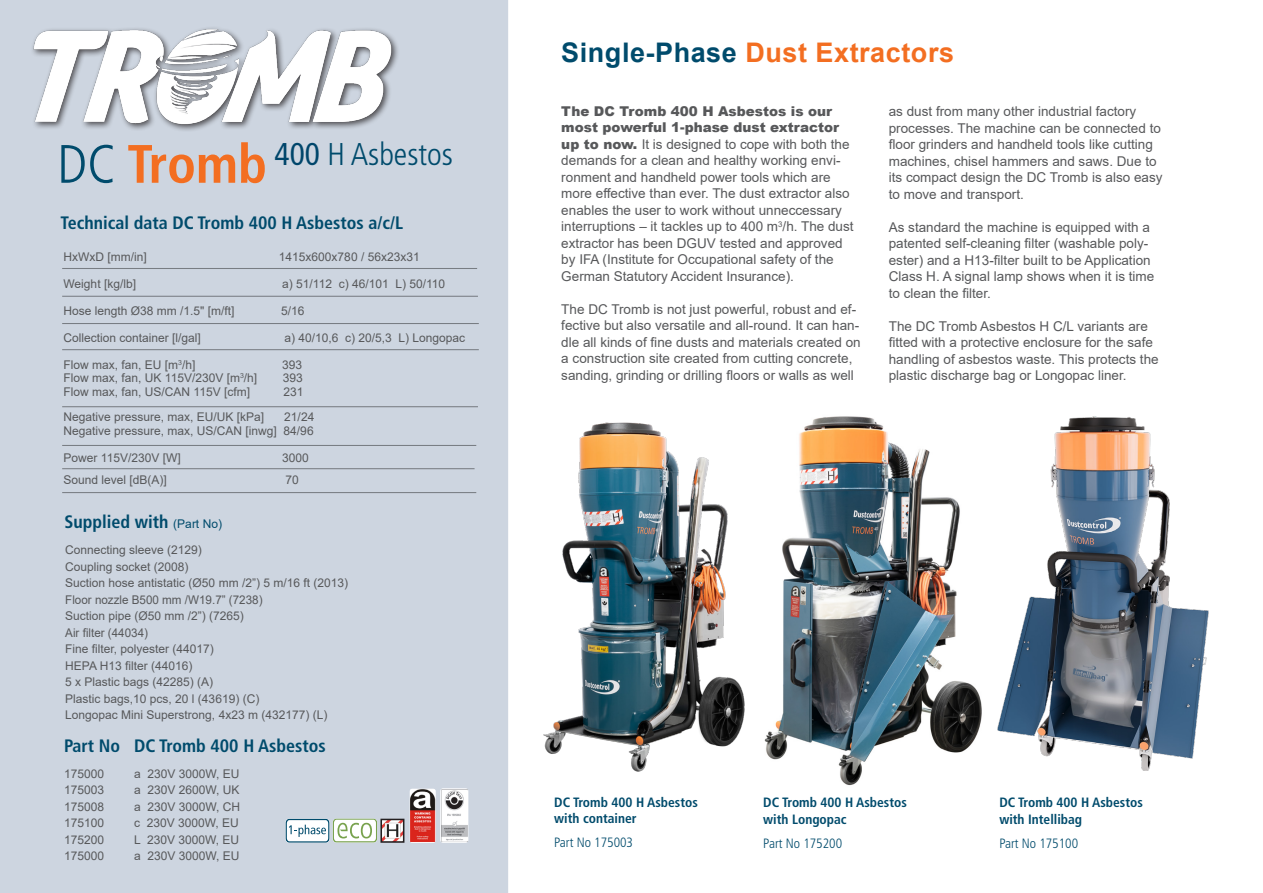
<style>
.page{position:relative;width:1263px;height:893px;background:#fff}
.page>*{position:absolute;margin:0;border:0;box-sizing:border-box;transform-origin:0 0}
.t1{font:300 condensed 31.5px "Frutiger LT Pro";color:#004b6c}
.t2{font:700 27px "Arial";letter-spacing:.02em;color:#f36e21}
.t3{font:700 condensed 18px "Frutiger LT Pro";color:#004b6c}
.t4{font:13.5px/16.5px "Arial";color:#57585a}
.t5{font:700 condensed 13.5px/16.2px "Frutiger LT Pro";color:#004b6c}
.t6{font:300 condensed 13.5px "Frutiger LT Pro";color:#004b6c}
.t7{font:12px/13.5px "Arial";color:#57585a;text-align:right}
.s1{font-size:54px}
.s2{font-weight:700;font-size:54px;color:#f36e21}
.s3{font-weight:400;color:#00466b}
.s4{font-family:"Arial";font-weight:400;font-stretch:normal;font-size:12px}
.s5{color:#004b6c}
.s6{font-weight:900}
</style>
<div class="page">
<img style="left:543px;top:422px;width:202px;height:350px">
<div style="left:0;top:0;width:508px;height:893px;background:#cdd5e0"></div>
<hr style="left:62px;top:268px;width:415px;height:1px;background:#787d83">
<hr style="left:62px;top:296px;width:416px;height:1px;background:#787d83">
<hr style="left:62px;top:323px;width:417px;height:1px;background:#787d83">
<hr style="left:62px;top:349px;width:417px;height:1px;background:#787d83">
<hr style="left:62px;top:406px;width:416px;height:1px;background:#787d83">
<hr style="left:62px;top:445px;width:414px;height:1px;background:#787d83">
<hr style="left:62px;top:468px;width:413px;height:1px;background:#787d83">
<hr style="left:62px;top:492px;width:414px;height:1px;background:#787d83">
<img style="left:16px;top:0;width:394px;height:133px">
<svg style="left:440px;top:788px;width:28px;height:55px"></svg>
<img style="left:442px;top:790px;width:25px;height:51px">
<svg style="left:410px;top:789px;width:26px;height:54px"></svg>
<img style="left:410px;top:789px;width:25px;height:53px">
<img style="left:383px;top:822px;width:18px;height:18px">
<div style="left:380px;top:819px;width:24px;height:24px;border:2px solid #231f20"></div>
<svg style="left:285px;top:819px;width:92px;height:24px"></svg>
<img style="left:764px;top:416px;width:218px;height:370px">
<img style="left:997px;top:416px;width:212px;height:355px">
<p class="t1" style="left:57px;top:136px;width:397px"><span class="s1">DC</span> <span class="s2">Tromb</span> <span class="s3">400</span> H Asbestos</p>
<p class="t3" style="left:61px;top:212px;width:344px">Technical data DC Tromb 400 H Asbestos a/c/L</p>
<p class="t7" style="left:64px;top:250px;width:85px">HxWxD [mm/in]</p>
<p class="t7" style="left:279px;top:250px;width:142px">1415x600x780 / 56x23x31</p>
<p class="t7" style="left:64px;top:277px;width:74px">Weight [kg/lb]</p>
<p class="t7" style="left:282px;top:277px;width:164px">a) 51/112 c) 46/101 L) 50/110</p>
<p class="t7" style="left:64px;top:304px;width:172px">Hose length Ø38 mm /1.5" [m/ft]</p>
<p class="t7" style="left:281px;top:304px;width:25px">5/16</p>
<p class="t7" style="left:64px;top:331px;width:139px">Collection container [l/gal]</p>
<p class="t7" style="left:284px;top:331px;width:182px">a) 40/10,6 c) 20/5,3 L) Longopac</p>
<p class="t7" style="left:64px;top:358px;width:133px">Flow max, fan, EU [m<sup>3</sup>/h]</p>
<p class="t7" style="left:282px;top:358px;width:22px">393</p>
<p class="t7" style="left:64px;top:371px;width:195px">Flow max, fan, UK 115V/230V [m<sup>3</sup>/h]</p>
<p class="t7" style="left:283px;top:371px;width:22px">393</p>
<p class="t7" style="left:64px;top:385px;width:188px">Flow max, fan, US/CAN 115V [cfm]</p>
<p class="t7" style="left:283px;top:385px;width:22px">231</p>
<p class="t7" style="left:64px;top:410px;width:202px">Negative pressure, max, EU/UK [kPa]</p>
<p class="t7" style="left:64px;top:410px;width:252px">21/24<br>Negative pressure, max, US/CAN [inwg] 84/96</p>
<p class="t7" style="left:64px;top:451px;width:119px">Power 115V/230V [W]</p>
<p class="t7" style="left:282px;top:451px;width:28px">3000</p>
<p class="t7" style="left:64px;top:473px;width:105px">Sound level [dB(A)]</p>
<p class="t7" style="left:286px;top:473px;width:15px">70</p>
<p class="t3" style="left:65px;top:511px;width:159px">Supplied with <span class="s4">(Part No)</span></p>
<p class="t7" style="left:65px;top:543px;width:138px">Connecting sleeve (2129)</p>
<p class="t7" style="left:65px;top:559px;width:125px">Coupling socket (2008)</p>
<p class="t7" style="left:65px;top:576px;width:284px">Suction hose antistatic (Ø50 mm /2”) 5 m/16 ft (2013)</p>
<p class="t7" style="left:65px;top:592px;width:199px">Floor nozzle B500 mm /W19.7” (7238)</p>
<p class="t7" style="left:65px;top:609px;width:180px">Suction pipe (Ø50 mm /2”) (7265)</p>
<p class="t7" style="left:65px;top:625px;width:84px">Air filter (44034)</p>
<p class="t7" style="left:65px;top:642px;width:150px">Fine filter, polyester (44017)</p>
<p class="t7" style="left:65px;top:658px;width:129px">HEPA H13 filter (44016)</p>
<p class="t7" style="left:65px;top:675px;width:150px">5 x Plastic bags (42285) (A)</p>
<p class="t7" style="left:65px;top:691px;width:196px">Plastic bags,10 pcs, 20 l (43619) (C)</p>
<p class="t7" style="left:65px;top:708px;width:264px">Longopac Mini Superstrong, 4x23 m (432177) (L)</p>
<p class="t3" style="left:64px;top:735px;width:263px">Part No DC Tromb 400 H Asbestos</p>
<p class="t7" style="left:64px;top:766px;width:42px">175000</p>
<p class="t7" style="left:134px;top:766px;width:107px">a 230V 3000W, EU</p>
<p class="t7" style="left:64px;top:783px;width:42px">175003</p>
<p class="t7" style="left:134px;top:783px;width:107px">a 230V 2600W, UK</p>
<p class="t7" style="left:64px;top:799px;width:42px">175008</p>
<p class="t7" style="left:134px;top:799px;width:108px">a 230V 3000W, CH</p>
<p class="t7" style="left:64px;top:816px;width:42px">175100</p>
<p class="t7" style="left:134px;top:816px;width:106px">c 230V 3000W, EU</p>
<p class="t7" style="left:64px;top:832px;width:42px">175200</p>
<p class="t7" style="left:134px;top:832px;width:106px">L 230V 3000W, EU</p>
<p class="t7" style="left:64px;top:849px;width:42px">175000</p>
<p class="t7" style="left:134px;top:849px;width:107px">a 230V 3000W, EU</p>
<p class="t2" style="left:561px;top:34px;width:394px"><span class="s5">Single-Phase</span> Dust Extractors</p>
<p class="t4" style="left:561px;top:103px;width:294px"><span class="s6">The DC Tromb 400 H Asbestos is our most powerful 1-phase dust extractor up to now.</span> It is designed to cope with both the demands for a clean and healthy working envi&shy;ronment and handheld power tools which are more effective than ever. The dust extractor also enables the user to work without unneccessary interruptions – it tackles up to 400 m<sup>3</sup>/h. The dust extractor has been DGUV tested and approved by IFA (Institute for Occupational safety of the German Statutory Accident Insurance).</p>
<p class="t4" style="left:561px;top:301px;width:301px">The DC Tromb is not just powerful, robust and ef&shy;fective but also versatile and all-round. It can han&shy;dle all kinds of fine dusts and materials created on a construction site created from cutting concrete, sanding, grinding or drilling floors or walls as well</p>
<p class="t4" style="left:889px;top:103px;width:275px">as dust from many other industrial factory processes. The machine can be connected to floor grinders and handheld tools like cutting machines, chisel hammers and saws. Due to its compact design the DC Tromb is also easy to move and transport.</p>
<p class="t4" style="left:889px;top:219px;width:267px">As standard the machine is equipped with a patented self-cleaning filter (washable poly&shy;ester) and a H13-filter built to be Application Class H. A signal lamp shows when it is time to clean the filter.</p>
<p class="t4" style="left:889px;top:318px;width:271px">The DC Tromb Asbestos H C/L variants are fitted with a protective enclosure for the safe handling of asbestos waste. This protects the plastic discharge bag or Longopac liner.</p>
<p class="t5" style="left:554px;top:794px;width:145px">DC Tromb 400 H Asbestos with container</p>
<p class="t6" style="left:554px;top:834px;width:80px">Part No 175003</p>
<p class="t5" style="left:763px;top:795px;width:145px">DC Tromb 400 H Asbestos with Longopac</p>
<p class="t6" style="left:763px;top:835px;width:80px">Part No 175200</p>
<p class="t5" style="left:999px;top:795px;width:145px">DC Tromb 400 H Asbestos with Intellibag</p>
<p class="t6" style="left:999px;top:835px;width:80px">Part No 175100</p>
</div>
